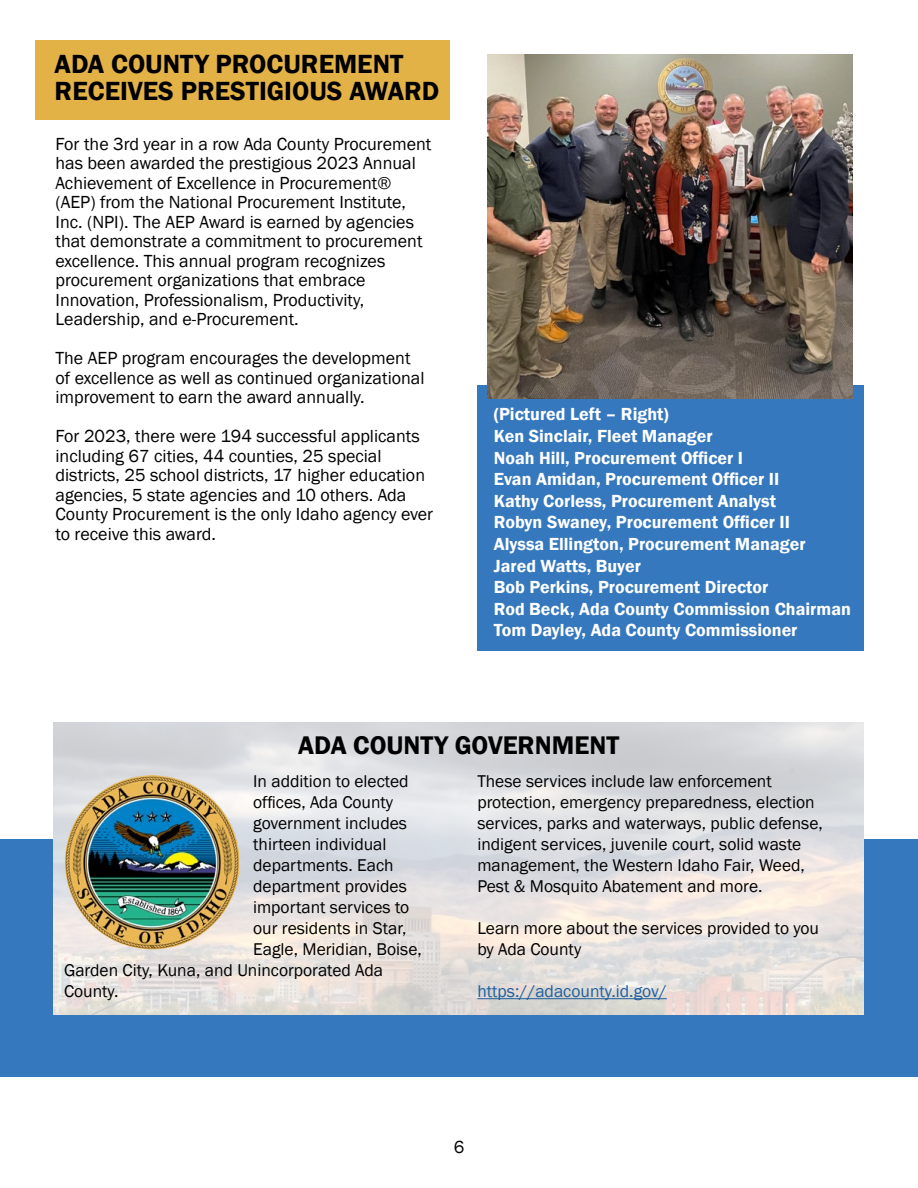
<style>
.page{position:relative;width:918px;height:1188px;background:#fff}
.page>*{position:absolute;margin:0;border:0;box-sizing:border-box;transform-origin:0 0}
.t1{font:600 27px/27px "Franklin Gothic";color:#000}
.t2{font:600 26.25px "Franklin Gothic";color:#000}
.t3{font:18px/19.5px "Franklin Gothic";color:#000}
.t4{font:600 18px/21.6px "Franklin Gothic";color:#fff}
.t5{font:17.55px/21px "Franklin Gothic";color:#000}
.t6{font:17.55px "Franklin Gothic";color:#215e9e}
</style>
<div class="page">
<div style="left:35px;top:40px;width:414px;height:80px;background:#e2b246"></div>
<div style="left:478px;top:385px;width:386px;height:266px;background:#3578bd"></div>
<div style="left:0;top:839px;width:918px;height:237px;background:#3578bd"></div>
<img style="left:54px;top:723px;width:810px;height:292px">
<hr style="left:477px;top:998px;width:190px;height:1px;background:#215e9e">
<img style="left:65px;top:775px;width:174px;height:174px">
<img style="left:488px;top:54px;width:364px;height:345px">
<h1 class="t1" style="left:55px;top:51px;width:386px">ADA COUNTY PROCUREMENT<br>RECEIVES PRESTIGIOUS AWARD</h1>
<p class="t3" style="left:56px;top:134px;width:378px">For the 3rd year in a row Ada County Procurement has been awarded the prestigious 2023 Annual Achievement of Excellence in Procurement® (AEP) from the National Procurement Institute, Inc. (NPI). The AEP Award is earned by agencies that demonstrate a commitment to procurement excellence. This annual program recognizes procurement organizations that embrace Innovation, Professionalism, Productivity, Leadership, and e-Procurement.</p>
<p class="t3" style="left:56px;top:349px;width:371px">The AEP program encourages the development of excellence as well as continued organizational improvement to earn the award annually.</p>
<p class="t3" style="left:56px;top:427px;width:379px">For 2023, there were 194 successful applicants including 67 cities, 44 counties, 25 special districts, 25 school districts, 17 higher education agencies, 5 state agencies and 10 others. Ada County Procurement is the only Idaho agency ever to receive this award.</p>
<p class="t4" style="left:494px;top:404px;width:359px">(Pictured Left – Right)<br>Ken Sinclair, Fleet Manager<br>Noah Hill, Procurement Officer I<br>Evan Amidan, Procurement Officer II<br>Kathy Corless, Procurement Analyst<br>Robyn Swaney, Procurement Officer II<br>Alyssa Ellington, Procurement Manager Jared Watts, Buyer<br>Bob Perkins, Procurement Director<br>Rod Beck, Ada County Commission Chairman Tom Dayley, Ada County Commissioner</p>
<h2 class="t2" style="left:298px;top:729px;width:322px">ADA COUNTY GOVERNMENT</h2>
<p class="t5" style="left:253px;top:771px;width:157px">In addition to elected</p>
<p class="t5" style="left:253px;top:792px;width:142px">offices, Ada County</p>
<p class="t5" style="left:253px;top:813px;width:155px">government includes</p>
<p class="t5" style="left:253px;top:834px;width:135px">thirteen individual</p>
<p class="t5" style="left:253px;top:855px;width:142px">departments. Each</p>
<p class="t5" style="left:253px;top:876px;width:155px">department provides</p>
<p class="t5" style="left:253px;top:897px;width:158px">important services to</p>
<p class="t5" style="left:253px;top:918px;width:155px">our residents in Star,</p>
<p class="t5" style="left:253px;top:939px;width:170px">Eagle, Meridian, Boise,</p>
<p class="t5" style="left:64px;top:960px;width:321px">Garden City, Kuna, and Unincorporated Ada</p>
<p class="t5" style="left:64px;top:981px;width:56px">County.</p>
<p class="t5" style="left:477px;top:771px;width:347px">These services include law enforcement protection, emergency preparedness, election services, parks and waterways, public defense, indigent services, juvenile court, solid waste management, the Western Idaho Fair, Weed, Pest &amp; Mosquito Abatement and more.</p>
<p class="t5" style="left:477px;top:918px;width:343px">Learn more about the services provided to you by Ada County</p>
<p class="t6" style="left:477px;top:981px;width:191px">https://adacounty.id.gov/</p>
<p class="t3" style="left:454px;top:1138px;width:12px">6</p>
</div>
